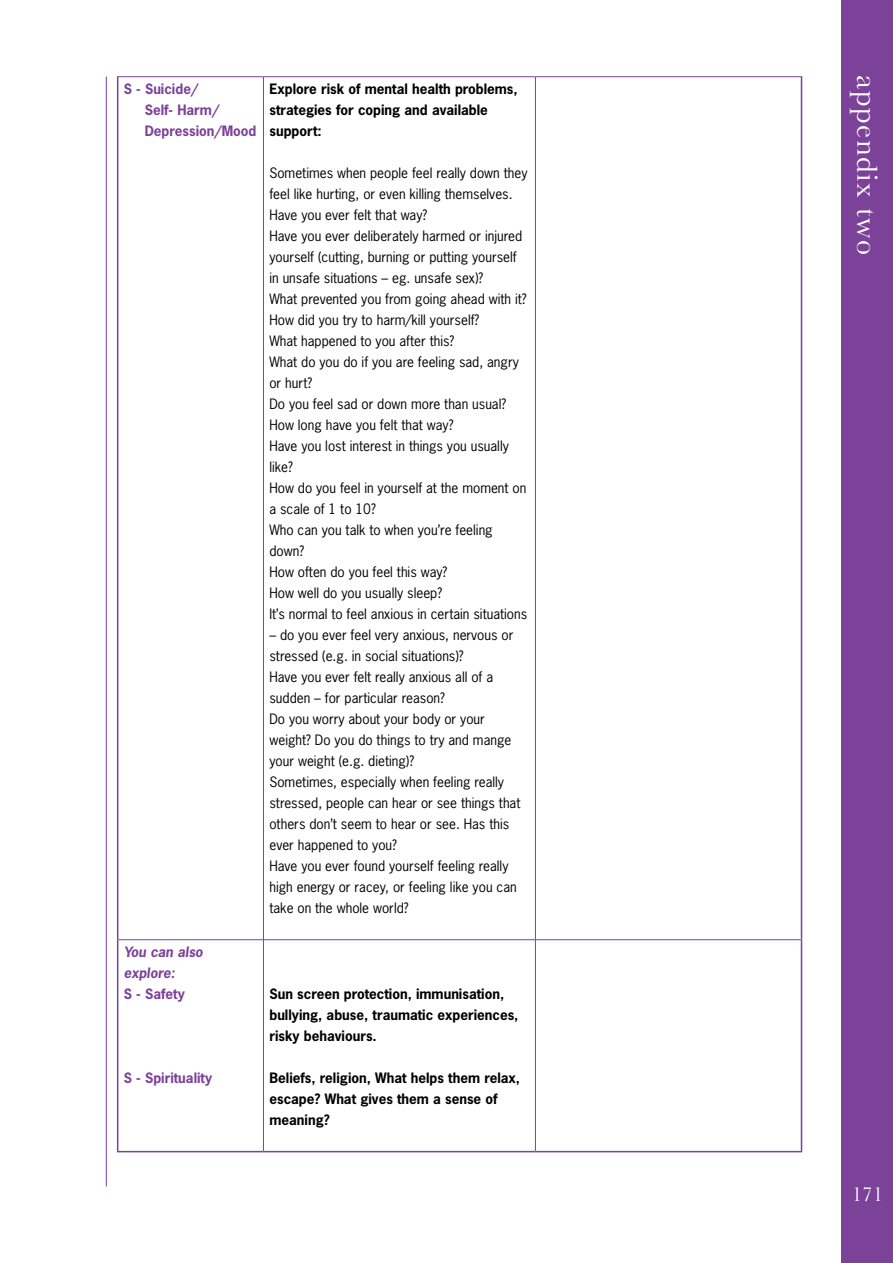
<style>
.page{position:relative;width:893px;height:1263px;background:#fff}
.page>*{position:absolute;margin:0;border:0;box-sizing:border-box;transform-origin:0 0}
.t1{font:30px "Baskerville";letter-spacing:.05em;color:#fff}
.t2{font:21px "Baskerville";color:#fff}
.t3{font:13.5px/21px "News Gothic";color:#000}
.t4{font:700 13.5px/21px "News Gothic";color:#000}
.t5{font:700 13.5px/21px "News Gothic";color:#7c4199}
.t6{font:italic 700 13.5px/21px "News Gothic";color:#7c4199}
.s1{font-style:normal}
</style>
<div class="page">
<div style="left:842px;top:0;width:51px;height:1263px;background:#7c4199"></div>
<hr style="left:106px;top:77px;width:1px;height:1109px;background:#7c4199">
<hr style="left:117px;top:76px;width:146px;height:1px;background:#7c4199">
<hr style="left:263px;top:76px;width:272px;height:1px;background:#7c4199">
<hr style="left:535px;top:76px;width:267px;height:1px;background:#7c4199">
<hr style="left:118px;top:939px;width:145px;height:1px;background:#7c4199">
<hr style="left:263px;top:939px;width:272px;height:1px;background:#7c4199">
<hr style="left:535px;top:939px;width:266px;height:1px;background:#7c4199">
<hr style="left:117px;top:77px;width:1px;height:863px;background:#7c4199">
<hr style="left:801px;top:77px;width:1px;height:863px;background:#7c4199">
<hr style="left:117px;top:940px;width:1px;height:211px;background:#7c4199">
<hr style="left:801px;top:940px;width:1px;height:211px;background:#7c4199">
<hr style="left:117px;top:1151px;width:146px;height:1px;background:#7c4199">
<hr style="left:263px;top:1151px;width:272px;height:1px;background:#7c4199">
<hr style="left:535px;top:1151px;width:267px;height:1px;background:#7c4199">
<hr style="left:263px;top:77px;width:1px;height:862px;background:#7c4199">
<hr style="left:535px;top:77px;width:1px;height:862px;background:#7c4199">
<hr style="left:263px;top:940px;width:1px;height:211px;background:#7c4199">
<hr style="left:535px;top:940px;width:1px;height:211px;background:#7c4199">
<p class="t5" style="left:145px;top:78px;width:113px;text-indent:-21px">S - Suicide/<br>Self- Harm/<br>Depression/Mood</p>
<p class="t4" style="left:269px;top:78px;width:250px">Explore risk of mental health problems, strategies for coping and available support:</p>
<p class="t3" style="left:269px;top:162px;width:260px">Sometimes when people feel really down they feel like hurting, or even killing themselves.<br>Have you ever felt that way?<br>Have you ever deliberately harmed or injured yourself (cutting, burning or putting yourself in unsafe situations – eg. unsafe sex)?<br>What prevented you from going ahead with it?<br>How did you try to harm/kill yourself?<br>What happened to you after this?<br>What do you do if you are feeling sad, angry or hurt?<br>Do you feel sad or down more than usual?<br>How long have you felt that way?<br>Have you lost interest in things you usually like?<br>How do you feel in yourself at the moment on a scale of 1 to 10?<br>Who can you talk to when you’re feeling down?<br>How often do you feel this way?<br>How well do you usually sleep?<br>It’s normal to feel anxious in certain situations</p>
<p class="t3" style="left:269px;top:624px;width:253px">– do you ever feel very anxious, nervous or stressed (e.g. in social situations)?<br>Have you ever felt really anxious all of a sudden – for particular reason?<br>Do you worry about your body or your weight? Do you do things to try and mange your weight (e.g. dieting)?<br>Sometimes, especially when feeling really stressed, people can hear or see things that others don’t seem to hear or see. Has this ever happened to you?<br>Have you ever found yourself feeling really high energy or racey, or feeling like you can take on the whole world?</p>
<p class="t6" style="left:124px;top:941px;width:81px">You can also explore:<br><span class="s1">S - Safety</span></p>
<p class="t4" style="left:269px;top:983px;width:251px">Sun screen protection, immunisation, bullying, abuse, traumatic experiences, risky behaviours.</p>
<p class="t4" style="left:269px;top:1067px;width:252px">Beliefs, religion, What helps them relax, escape? What gives them a sense of meaning?</p>
<p class="t5" style="left:124px;top:1067px;width:90px">S - Spirituality</p>
<p class="t1" style="left:885px;top:75px;width:181px;rotate:90deg">appendix two</p>
<h2 class="t2" style="left:852px;top:1181px;width:33px">171</h2>
</div>
